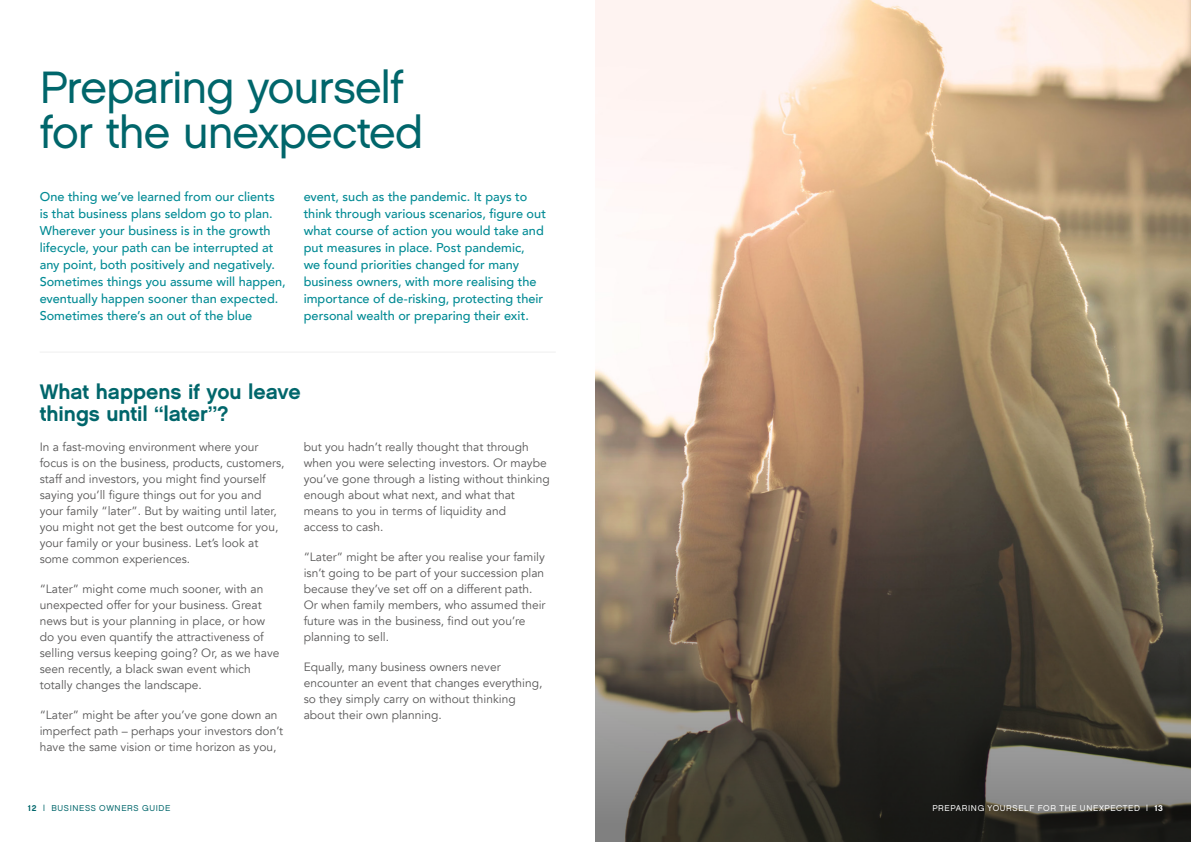
<style>
.page{position:relative;width:1191px;height:842px;background:#fff}
.page>*{position:absolute;margin:0;border:0;box-sizing:border-box;transform-origin:0 0}
.t1{font:45.3px/45.3px "Chalet London Nineteen Sixty";letter-spacing:-.025em;color:#00666b}
.t2{font:21px/22px "Chalet New York Nineteen Sixty";color:#00666b}
.t3{font:500 12.7px/17px "Avenir";color:#008a94}
.t4{font:12px/16px "Avenir";color:#585757}
.t5{font:8.5px "Chalet London Nineteen Sixty";letter-spacing:.07em;color:#fff}
.t6{font:8.5px "Chalet London Nineteen Sixty";letter-spacing:.075em;color:#00666b}
.s1{font-family:"Chalet New York Nineteen Sixty"}
</style>
<div class="page">
<hr style="left:40px;top:352px;width:516px;height:1px;background:#dedede">
<svg style="left:595px;top:0;width:596px;height:842px;background:#9a8874"></svg>
<h1 class="t1" style="left:40px;top:64px;width:385px">Preparing yourself for the unexpected</h1>
<p class="t3" style="left:40px;top:187px;width:247px">One thing we’ve learned from our clients is that business plans seldom go to plan.<br>Wherever your business is in the growth lifecycle, your path can be interrupted at any point, both positively and negatively.<br>Sometimes things you assume will happen, eventually happen sooner than expected.<br>Sometimes there’s an out of the blue</p>
<p class="t3" style="left:304px;top:187px;width:244px">event, such as the pandemic. It pays to think through various scenarios, figure out what course of action you would take and put measures in place. Post pandemic,<br>we found priorities changed for many business owners, with more realising the importance of de-risking, protecting their personal wealth or preparing their exit.</p>
<h2 class="t2" style="left:40px;top:380px;width:262px">What happens if you leave things until “later”?</h2>
<p class="t4" style="left:40px;top:439px;width:246px">In a fast-moving environment where your focus is on the business, products, customers, staff and investors, you might find yourself saying you’ll figure things out for you and your family “later”. But by waiting until later, you might not get the best outcome for you, your family or your business. Let’s look at some common experiences.</p>
<p class="t4" style="left:40px;top:581px;width:241px">“Later” might come much sooner, with an unexpected offer for your business. Great news but is your planning in place, or how do you even quantify the attractiveness of selling versus keeping going? Or, as we have seen recently, a black swan event which totally changes the landscape.</p>
<p class="t4" style="left:40px;top:707px;width:245px">“Later” might be after you’ve gone down an imperfect path – perhaps your investors don’t have the same vision or time horizon as you,</p>
<p class="t4" style="left:304px;top:439px;width:247px">but you hadn’t really thought that through when you were selecting investors. Or maybe you’ve gone through a listing without thinking enough about what next, and what that means to you in terms of liquidity and<br>access to cash.</p>
<p class="t4" style="left:304px;top:549px;width:243px">“Later” might be after you realise your family isn’t going to be part of your succession plan because they’ve set off on a different path.<br>Or when family members, who assumed their future was in the business, find out you’re planning to sell.</p>
<p class="t4" style="left:304px;top:659px;width:240px">Equally, many business owners never encounter an event that changes everything, so they simply carry on without thinking about their own planning.</p>
<p class="t6" style="left:28px;top:803px;width:144px"><span class="s1">12</span> | BUSINESS OWNERS GUIDE</p>
<p class="t5" style="left:932px;top:803px;width:232px">PREPARING YOURSELF FOR THE UNEXPECTED | <span class="s1">13</span></p>
</div>
